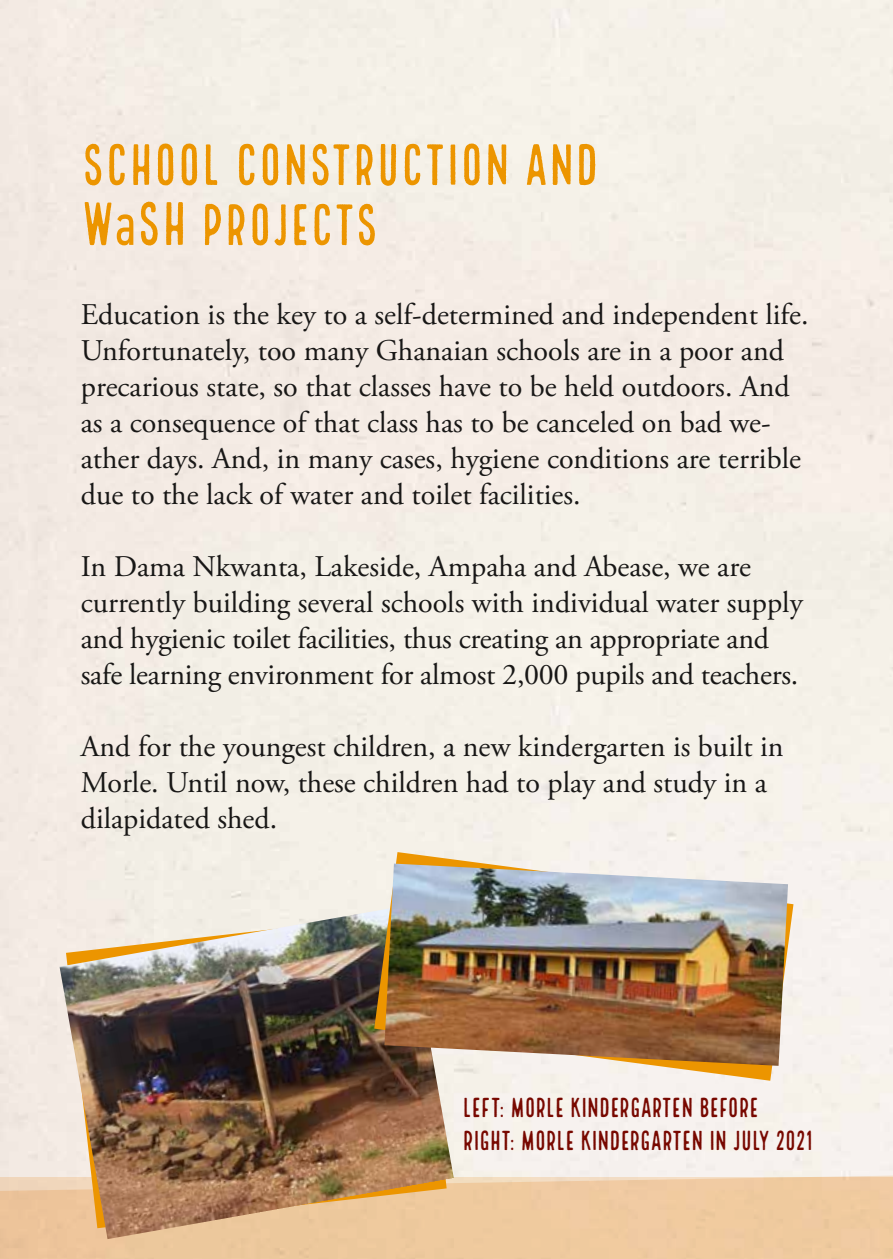
<style>
.page{position:relative;width:893px;height:1259px;background:#fff}
.page>*{position:absolute;margin:0;border:0;box-sizing:border-box;transform-origin:0 0}
.t1{font:57px/60px "Local Brewery Four";letter-spacing:-.01em;color:#ec9500}
.t2{font:30px/36px "Adobe Garamond Pro";color:#181716}
.t3{font:27px/32.4px "Local Brewery Four";letter-spacing:-.025em;color:#780800}
.s1{font-size:60px}
.s2{font-family:"DIN2014";font-stretch:condensed;font-size:60px}
</style>
<div class="page">
<div style="left:0;top:0;width:893px;height:1159px;background:#f5eee6"></div>
<svg style="left:0;top:1159px;width:893px;height:100px;background:#efcfab"></svg>
<img style="left:60px;top:905px;width:394px;height:334px">
<svg style="left:374px;top:852px;width:419px;height:228px;fill:#f5f1ea"></svg>
<img style="left:384px;top:863px;width:404px;height:202px">
<h1 class="t1" style="left:81px;top:139px;width:520px">SCHOOL CONSTRUCTION AND<br><span class="s1">W</span><span class="s2">a</span><span class="s1">SH</span> PROJECTS</h1>
<p class="t2" style="left:81px;top:298px;width:729px">Education is the key to a self-determined and independent life.<br>Unfortunately, too many Ghanaian schools are in a poor and precarious state, so that classes have to be held outdoors. And as a consequence of that class has to be canceled on bad we&shy;ather days. And, in many cases, hygiene conditions are terrible due to the lack of water and toilet facilities.</p>
<p class="t2" style="left:81px;top:550px;width:724px">In Dama Nkwanta, Lakeside, Ampaha and Abease, we are currently building several schools with individual water supply and hygienic toilet facilities, thus creating an appropriate and safe learning environment for almost 2,000 pupils and teachers.</p>
<p class="t2" style="left:81px;top:730px;width:704px">And for the youngest children, a new kindergarten is built in<br>Morle. Until now, these children had to play and study in a dilapidated shed.</p>
<p class="t3" style="left:463px;top:1094px;width:352px">LEFT: MORLE KINDERGARTEN BEFORE<br>RIGHT: MORLE KINDERGARTEN IN JULY 2021</p>
</div>
